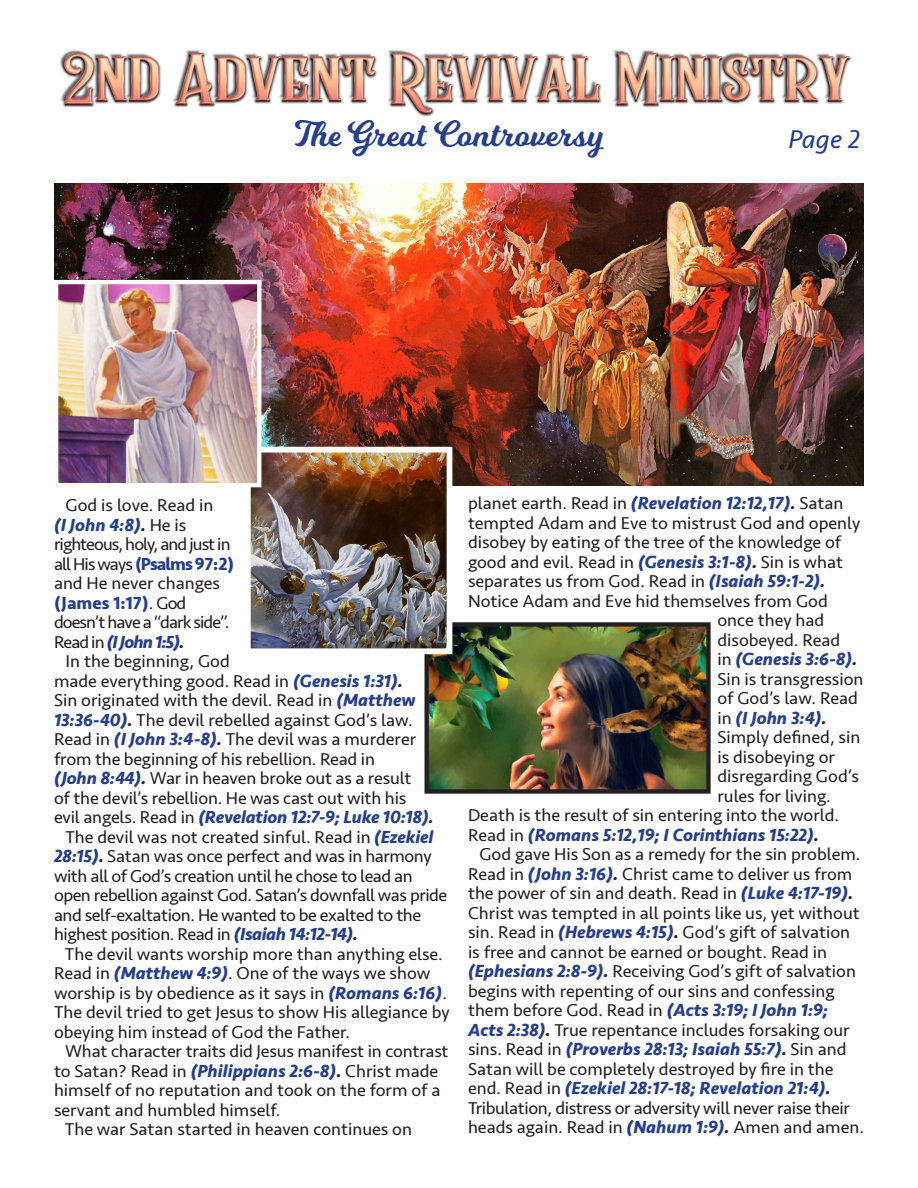
<style>
.page{position:relative;width:918px;height:1188px;background:#fff}
.page>*{position:absolute;margin:0;border:0;box-sizing:border-box;transform-origin:0 0}
.chapter_title{font:36px "Milkshake";color:#253f8e}
.t1{font:italic 27px "Seravek";color:#253f8e}
.t2{font:18px/19.5px "Seravek";color:#231f20}
.t3{font:18px/19.5px "Seravek";letter-spacing:-.025em;color:#231f20}
.t4{font:18px/19.5px "Seravek";letter-spacing:-.05em;color:#231f20}
.t5{font:italic 700 18px "Seravek";color:#253f8e}
.s1{font-weight:700;font-style:italic;color:#253f8e}
.s2{font-weight:700;font-style:italic}
.s3{font-weight:700;color:#253f8e}
.s4{font-weight:400;font-style:normal;color:#231f20}
.s5{color:#231f20}
</style>
<div class="page">
<img style="left:60px;top:50px;width:792px;height:67px">
<img style="left:54px;top:184px;width:810px;height:302px">
<img style="left:430px;top:627px;width:276px;height:162px">
<div style="left:425px;top:622px;width:286px;height:172px;border:4px solid #231f20"></div>
<img style="left:252px;top:454px;width:193px;height:193px">
<div style="left:245px;top:447px;width:207px;height:207px;border:6px solid #fff"></div>
<img style="left:59px;top:285px;width:197px;height:197px">
<div style="left:54px;top:280px;width:207px;height:207px;border:4px solid #fff"></div>
<p class="chapter_title" style="left:294px;top:108px;width:309px">The Great Controversy</p>
<p class="t1" style="left:788px;top:118px;width:73px">Page 2</p>
<p class="t2" style="left:66px;top:496px;width:149px">God is love. Read in</p>
<p class="t4" style="left:54px;top:515px;width:182px"><span class="s1">(I John 4:8)</span><span class="s2">.</span> He is righteous, holy, and just in all His ways <span class="s3">(Psalms 97:2) </span>and He never changes <span class="s3">(James 1:17)</span>. God doesn’t have a “dark side”.<br>Read in <span class="s1">(I John 1:5)</span><span class="s2">.</span></p>
<p class="t2" style="left:54px;top:652px;width:381px;text-indent:12px">In the beginning, God<br>made everything good. Read in <span class="s1">(Genesis 1:31)</span><span class="s2">.<br></span>Sin originated with the devil. Read in <span class="s1">(Matthew 13:36-40)</span><span class="s2">.</span> The devil rebelled against God’s law.<br>Read in <span class="s1">(I John 3:4-8)</span><span class="s2">.</span> The devil was a murderer from the beginning of his rebellion. Read in<br><span class="s1">(John 8:44)</span><span class="s2">.</span> War in heaven broke out as a result<br>of the devil’s rebellion. He was cast out with his evil angels. Read in <span class="s1">(Revelation 12:7-9; Luke 10:18)</span><span class="s2">.</span></p>
<p class="t3" style="left:54px;top:827px;width:395px;text-indent:11px">The devil was not created sinful. Read in <span class="s1">(Ezekiel 28:15)</span><span class="s2">.</span> Satan was once perfect and was in harmony with all of God’s creation until he chose to lead an open rebellion against God. Satan’s downfall was pride and self-exaltation. He wanted to be exalted to the highest position. Read in <span class="s1">(Isaiah 14:12-14)</span><span class="s2">.</span></p>
<p class="t2" style="left:54px;top:944px;width:397px;text-indent:11px">The devil wants worship more than anything else.<br>Read in <span class="s1">(Matthew 4:9)</span>. One of the ways we show worship is by obedience as it says in <span class="s1">(Romans 6:16)</span>.<br>The devil tried to get Jesus to show His allegiance by obeying him instead of God the Father.</p>
<p class="t2" style="left:54px;top:1042px;width:396px;text-indent:11px">What character traits did Jesus manifest in contrast to Satan? Read in <span class="s1">(Philippians 2:6-8)</span><span class="s2">.</span> Christ made</p>
<p class="t2" style="left:54px;top:1081px;width:388px">himself of no reputation and took on the form of a servant and humbled himself.</p>
<p class="t2" style="left:65px;top:1120px;width:349px">The war Satan started in heaven continues on</p>
<p class="t2" style="left:468px;top:494px;width:377px">planet earth. Read in <span class="s1">(Revelation 12:12,17)</span><span class="s2">.</span> Satan</p>
<p class="t2" style="left:468px;top:513px;width:394px">tempted Adam and Eve to mistrust God and openly</p>
<p class="t2" style="left:468px;top:533px;width:375px">disobey by eating of the tree of the knowledge of</p>
<p class="t2" style="left:468px;top:552px;width:377px">good and evil. Read in <span class="s1">(Genesis 3:1-8)</span><span class="s2">.</span> Sin is what</p>
<p class="t2" style="left:468px;top:572px;width:359px">separates us from God. Read in <span class="s1">(Isaiah 59:1-2)</span><span class="s2">.</span></p>
<p class="t2" style="left:468px;top:591px;width:361px">Notice Adam and Eve hid themselves from God</p>
<p class="t2" style="left:717px;top:611px;width:108px">once they had</p>
<p class="t2" style="left:717px;top:630px;width:125px">disobeyed. Read</p>
<p class="t5" style="left:717px;top:644px;width:141px"><span class="s4">in</span> (Genesis 3:6-8)<span class="s5">.</span></p>
<p class="t2" style="left:717px;top:669px;width:148px">Sin is transgression</p>
<p class="t2" style="left:717px;top:689px;width:142px">of God’s law. Read</p>
<p class="t5" style="left:717px;top:703px;width:111px"><span class="s4">in</span> (I John 3:4)<span class="s5">.</span></p>
<p class="t2" style="left:717px;top:728px;width:145px">Simply defined, sin</p>
<p class="t2" style="left:717px;top:747px;width:119px">is disobeying or</p>
<p class="t2" style="left:717px;top:767px;width:143px">disregarding God’s</p>
<p class="t2" style="left:717px;top:786px;width:115px">rules for living.</p>
<p class="t2" style="left:468px;top:806px;width:373px">Death is the result of sin entering into the world.</p>
<p class="t5" style="left:468px;top:820px;width:352px"><span class="s4">Read in</span> (Romans 5:12,19; I Corinthians 15:22)<span class="s5">.</span></p>
<p class="t2" style="left:468px;top:845px;width:397px;text-indent:11px">God gave His Son as a remedy for the sin problem.<br>Read in <span class="s1">(John 3:16)</span><span class="s2">.</span> Christ came to deliver us from the power of sin and death. Read in <span class="s1">(Luke 4:17-19)</span><span class="s2">.<br></span>Christ was tempted in all points like us, yet without sin. Read in <span class="s1">(Hebrews 4:15)</span><span class="s2">.</span> God’s gift of salvation is free and cannot be earned or bought. Read in <span class="s1">(Ephesians 2:8-9)</span><span class="s2">.</span> Receiving God’s gift of salvation begins with repenting of our sins and confessing them before God. Read in <span class="s1">(Acts 3:19; I John 1:9; Acts 2:38)</span><span class="s2">.</span> True repentance includes forsaking our sins. Read in <span class="s1">(Proverbs 28:13; Isaiah 55:7)</span><span class="s2">.</span> Sin and Satan will be completely destroyed by fire in the end. Read in <span class="s1">(Ezekiel 28:17-18; Revelation 21:4)</span><span class="s2">.<br></span>Tribulation, distress or adversity will never raise their heads again. Read in <span class="s1">(Nahum 1:9)</span><span class="s2">.</span> Amen and amen.</p>
</div>
